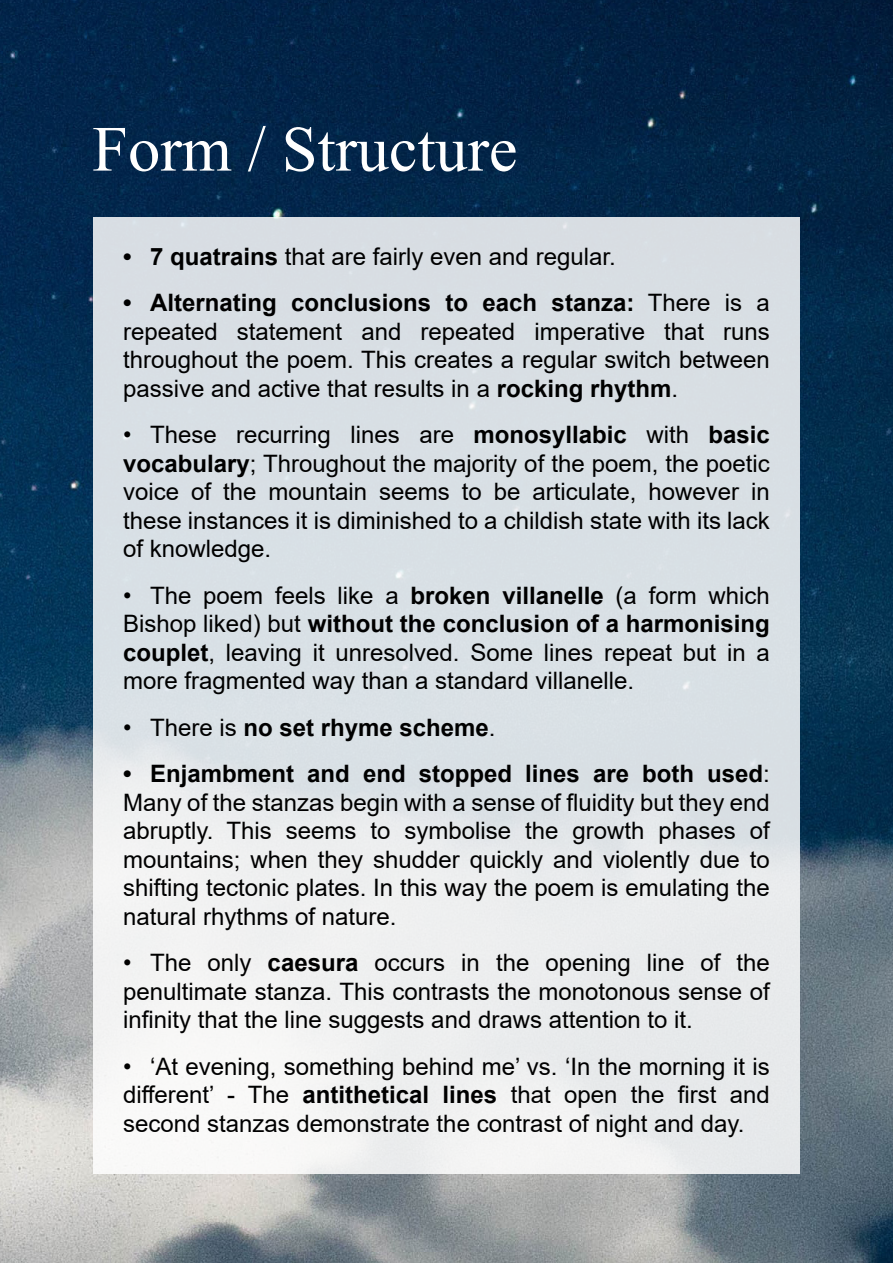
<style>
.page{position:relative;width:893px;height:1263px;background:#fff}
.page>*{position:absolute;margin:0;border:0;box-sizing:border-box;transform-origin:0 0}
.t1{font:96px "Microsoft Himalaya";color:#fff}
.t2{font:24px/28.5px "Arial";color:#000;text-align:justify}
.t3{font:700 24px "Arial";color:#000}
.s1{font-weight:700}
.s2{font-weight:400}
</style>
<div class="page">
<img style="left:0;top:0;width:893px;height:1263px">
<div style="left:93px;top:218px;width:707px;height:956px;background:#fff;opacity:.85"></div>
<h1 class="t1" style="left:92px;top:81px;width:427px">Form / Structure</h1>
<p class="t2" style="left:123px;top:244px;width:494px"><span class="s1">• 7 quatrains</span> that are fairly even and regular.</p>
<p class="t2" style="left:123px;top:291px;width:648px"><span class="s1">• Alternating conclusions to each stanza:</span> There is a repeated statement and repeated imperative that runs throughout the poem. This creates a regular switch between passive and active that results in a <span class="s1">rocking rhythm</span>.</p>
<p class="t2" style="left:123px;top:423px;width:648px">• These recurring lines are <span class="s1">monosyllabic</span> with <span class="s1">basic vocabulary</span>; Throughout the majority of the poem, the poetic voice of the mountain seems to be articulate, however in these instances it is diminished to a childish state with its lack of knowledge.</p>
<p class="t2" style="left:123px;top:583px;width:648px">• The poem feels like a <span class="s1">broken villanelle</span> (a form which Bishop liked) but <span class="s1">without the conclusion of a harmonising couplet</span>, leaving it unresolved. Some lines repeat but in a more fragmented way than a standard villanelle.</p>
<p class="t3" style="left:123px;top:718px;width:374px"><span class="s2">• There is</span> no set rhyme scheme<span class="s2">.</span></p>
<p class="t2" style="left:123px;top:762px;width:648px"><span class="s1">• Enjambment and end stopped lines are both used</span>:<br>Many of the stanzas begin with a sense of fluidity but they end abruptly. This seems to symbolise the growth phases of mountains; when they shudder quickly and violently due to shifting tectonic plates. In this way the poem is emulating the natural rhythms of nature.</p>
<p class="t2" style="left:123px;top:951px;width:648px">• The only <span class="s1">caesura</span> occurs in the opening line of the penultimate stanza. This contrasts the monotonous sense of infinity that the line suggests and draws attention to it.</p>
<p class="t2" style="left:123px;top:1054px;width:648px">• ‘At evening, something behind me’ vs. ‘In the morning it is different’ - The <span class="s1">antithetical lines</span> that open the first and second stanzas demonstrate the contrast of night and day.</p>
</div>
